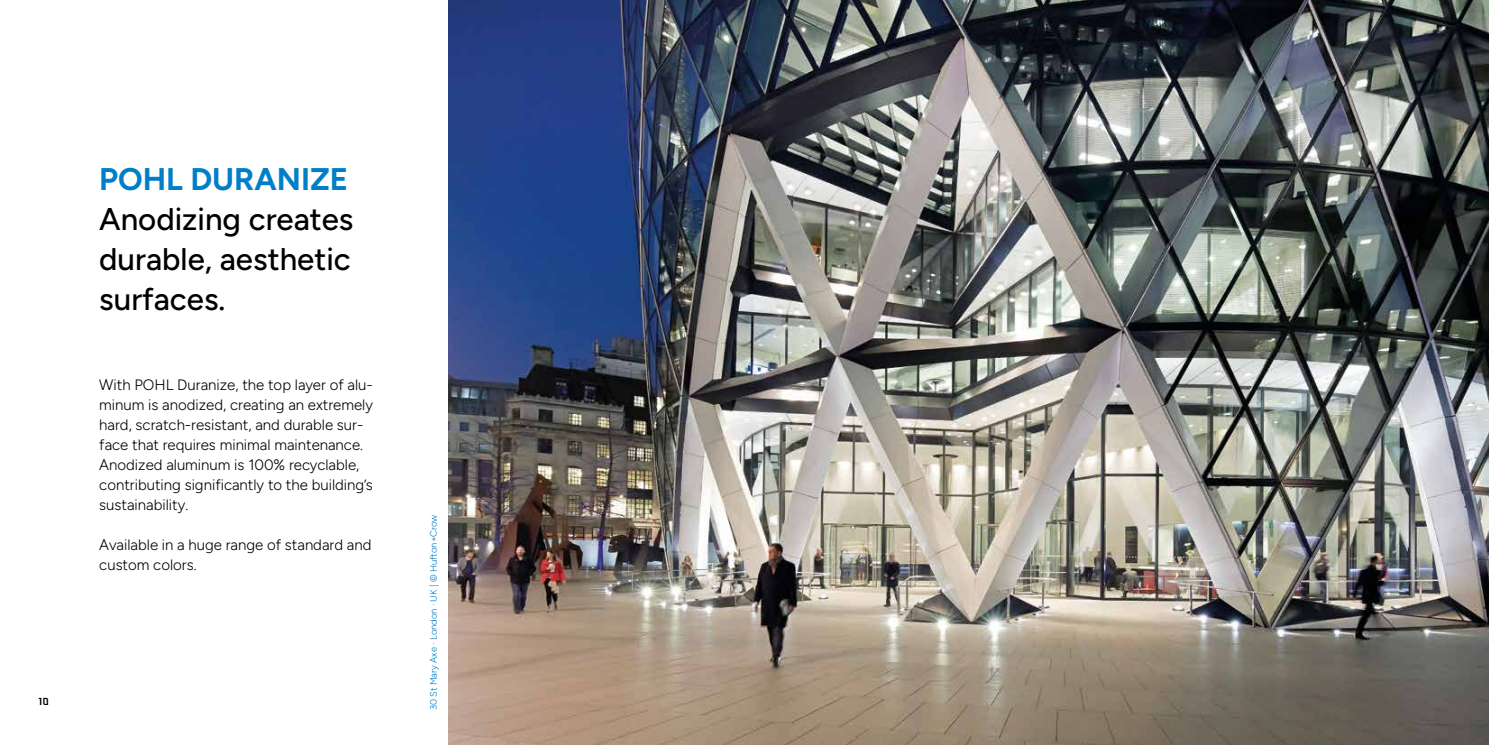
<style>
.page{position:relative;width:1489px;height:745px;background:#fff}
.page>*{position:absolute;margin:0;border:0;box-sizing:border-box;transform-origin:0 0}
.t1{font:500 31.25px/40px "Figtree";color:#000;text-align:justify}
.t2{font:700 31.25px "Figtree";color:#007fc8}
.t3{font:300 15px/20px "Figtree";color:#000}
.t4{font:700 10px "NN Ernesto Trial";color:#000}
.t5{font:300 9.38px "Figtree";color:#007fc8}
</style>
<div class="page">
<img style="left:448px;top:0;width:1040px;height:744px">
<p class="t4" style="left:38px;top:697px;width:12px">10</p>
<h1 class="t2" style="left:99px;top:160px;width:250px">POHL DURANIZE</h1>
<h1 class="t1" style="left:99px;top:198px;width:256px">Anodizing creates durable, aesthetic surfaces.</h1>
<p class="t3" style="left:99px;top:374px;width:275px">With POHL Duranize, the top layer of alu&shy;minum is anodized, creating an extremely hard, scratch-resistant, and durable sur&shy;face that requires minimal maintenance.<br>Anodized aluminum is 100% recyclable, contributing significantly to the building’s sustainability.</p>
<p class="t3" style="left:99px;top:534px;width:274px">Available in a huge range of standard and custom colors.</p>
<p class="t5" style="left:428px;top:710px;width:197px;rotate:-90deg">30 St Mary Axe · London · UK | © Hufton+Crow</p>
</div>
